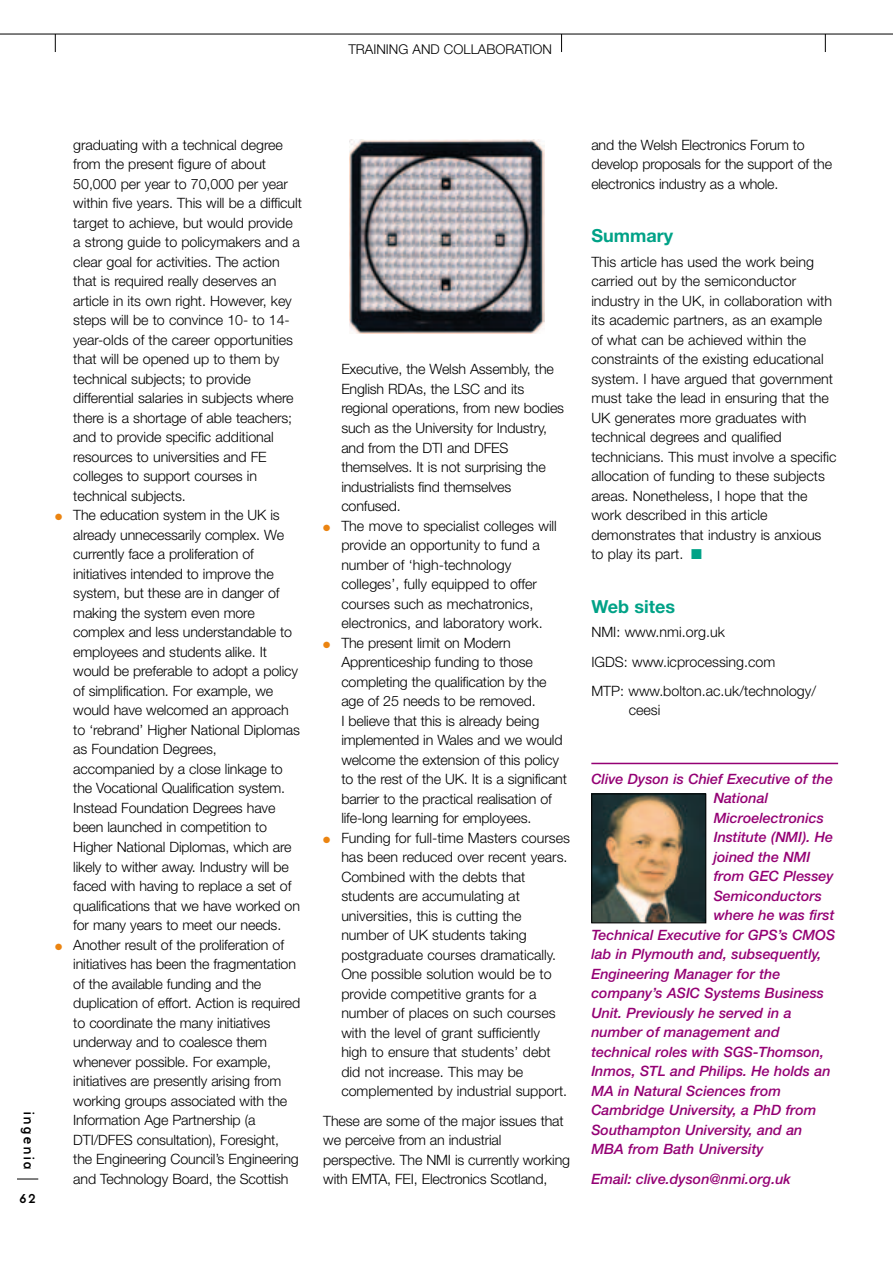
<style>
.page{position:relative;width:893px;height:1262px;background:#fff}
.page>*{position:absolute;margin:0;border:0;box-sizing:border-box;transform-origin:0 0}
.t1{font:700 18px "Helvetica Neue";color:#00a287}
.t2{font:300 14.25px/19.5px "Helvetica Neue";letter-spacing:-.01em;color:#000}
.t3{font:italic 500 14.25px "Helvetica Neue";color:#940074}
.t4{font:300 13.5px "Helvetica Neue";color:#000}
.t5{font:13.5px "Base Nine";letter-spacing:.065em;color:#000}
.s1{color:#eb8411}
.s2{color:#00a287}
</style>
<div class="page">
<hr style="left:591px;top:762px;width:247px;height:2px;background:#940074">
<hr style="left:0;top:34px;width:892px;height:1px;background:#000">
<svg style="left:17px;top:1178px;width:21px;height:1px"></svg>
<svg style="left:825px;top:34px;width:1px;height:18px"></svg>
<svg style="left:561px;top:35px;width:1px;height:17px"></svg>
<svg style="left:55px;top:34px;width:1px;height:18px"></svg>
<img style="left:349px;top:140px;width:195px;height:193px">
<img style="left:593px;top:795px;width:111px;height:126px">
<div style="left:591px;top:793px;width:115px;height:130px;border:1px solid #000"></div>
<p class="t4" style="left:348px;top:44px;width:205px">TRAINING AND COLLABORATION</p>
<p class="t5" style="left:34px;top:1111px;width:61px;rotate:90deg">ingenia</p>
<p class="t5" style="left:19px;top:1192px;width:19px">62</p>
<p class="t2" style="left:73px;top:136px;width:230px">graduating with a technical degree from the present figure of about 50,000 per year to 70,000 per year within five years. This will be a difficult target to achieve, but would provide a strong guide to policymakers and a clear goal for activities. The action that is required really deserves an article in its own right. However, key steps will be to convince 10- to 14- year-olds of the career opportunities that will be opened up to them by technical subjects; to provide differential salaries in subjects where there is a shortage of able teachers; and to provide specific additional resources to universities and FE colleges to support courses in technical subjects.</p>
<p class="t2" style="left:73px;top:507px;width:228px;text-indent:-18px"><span class="s1">●</span> The education system in the UK is already unnecessarily complex. We currently face a proliferation of initiatives intended to improve the system, but these are in danger of making the system even more complex and less understandable to employees and students alike. It would be preferable to adopt a policy of simplification. For example, we would have welcomed an approach to ‘rebrand’ Higher National Diplomas as Foundation Degrees, accompanied by a close linkage to the Vocational Qualification system.<br>Instead Foundation Degrees have been launched in competition to Higher National Diplomas, which are likely to wither away. Industry will be faced with having to replace a set of qualifications that we have worked on for many years to meet our needs.</p>
<p class="t2" style="left:73px;top:936px;width:228px;text-indent:-18px"><span class="s1">●</span> Another result of the proliferation of initiatives has been the fragmentation of the available funding and the duplication of effort. Action is required to coordinate the many initiatives underway and to coalesce them whenever possible. For example, initiatives are presently arising from working groups associated with the Information Age Partnership (a DTI/DFES consultation), Foresight, the Engineering Council’s Engineering and Technology Board, the Scottish</p>
<p class="t2" style="left:341px;top:361px;width:224px">Executive, the Welsh Assembly, the<br>English RDAs, the LSC and its regional operations, from new bodies such as the University for Industry, and from the DTI and DFES themselves. It is not surprising the industrialists find themselves confused.</p>
<p class="t2" style="left:341px;top:517px;width:217px;text-indent:-18px"><span class="s1">●</span> The move to specialist colleges will provide an opportunity to fund a number of ‘high-technology colleges’, fully equipped to offer courses such as mechatronics, electronics, and laboratory work.</p>
<p class="t2" style="left:341px;top:634px;width:227px;text-indent:-18px"><span class="s1">●</span> The present limit on Modern Apprenticeship funding to those completing the qualification by the age of 25 needs to be removed.<br>I believe that this is already being implemented in Wales and we would welcome the extension of this policy to the rest of the UK. It is a significant barrier to the practical realisation of life-long learning for employees.</p>
<p class="t2" style="left:341px;top:829px;width:230px;text-indent:-18px"><span class="s1">●</span> Funding for full-time Masters courses has been reduced over recent years.<br>Combined with the debts that students are accumulating at universities, this is cutting the number of UK students taking postgraduate courses dramatically.<br>One possible solution would be to provide competitive grants for a number of places on such courses with the level of grant sufficiently<br>high to ensure that students’ debt did not increase. This may be complemented by industrial support.</p>
<p class="t2" style="left:323px;top:1112px;width:248px">These are some of the major issues that we perceive from an industrial perspective. The NMI is currently working with EMTA, FEI, Electronics Scotland,</p>
<p class="t2" style="left:591px;top:136px;width:242px">and the Welsh Electronics Forum to develop proposals for the support of the electronics industry as a whole.</p>
<p class="t1" style="left:591px;top:229px;width:83px">Summary</p>
<p class="t2" style="left:591px;top:253px;width:247px">This article has used the work being carried out by the semiconductor industry in the UK, in collaboration with its academic partners, as an example of what can be achieved within the constraints of the existing educational system. I have argued that government must take the lead in ensuring that the UK generates more graduates with technical degrees and qualified technicians. This must involve a specific allocation of funding to these subjects areas. Nonetheless, I hope that the work described in this article demonstrates that industry is anxious to play its part. <span class="s2">■</span></p>
<p class="t1" style="left:591px;top:600px;width:85px">Web sites</p>
<p class="t2" style="left:591px;top:619px;width:226px;line-height:29.2px">NMI: www.nmi.org.uk<br>IGDS: www.icprocessing.com<br>MTP: www.bolton.ac.uk/technology/</p>
<p class="t2" style="left:628px;top:702px;width:33px">ceesi</p>
<p class="t3" style="left:591px;top:773px;width:243px">Clive Dyson is Chief Executive of the</p>
<p class="t3" style="left:713px;top:793px;width:56px">National</p>
<p class="t3" style="left:713px;top:812px;width:112px">Microelectronics</p>
<p class="t3" style="left:713px;top:832px;width:121px">Institute (NMI). He</p>
<p class="t3" style="left:713px;top:851px;width:98px">joined the NMI</p>
<p class="t3" style="left:713px;top:871px;width:121px">from GEC Plessey</p>
<p class="t3" style="left:713px;top:890px;width:110px">Semiconductors</p>
<p class="t3" style="left:713px;top:910px;width:122px">where he was first</p>
<p class="t3" style="left:591px;top:929px;width:245px">Technical Executive for GPS’s CMOS</p>
<p class="t3" style="left:591px;top:949px;width:232px">lab in Plymouth and, subsequently,</p>
<p class="t3" style="left:591px;top:968px;width:190px">Engineering Manager for the</p>
<p class="t3" style="left:591px;top:988px;width:234px">company’s ASIC Systems Business</p>
<p class="t3" style="left:591px;top:1007px;width:202px">Unit. Previously he served in a</p>
<p class="t3" style="left:591px;top:1027px;width:190px">number of management and</p>
<p class="t3" style="left:591px;top:1046px;width:234px">technical roles with SGS-Thomson,</p>
<p class="t3" style="left:591px;top:1066px;width:241px">Inmos, STL and Philips. He holds an</p>
<p class="t3" style="left:591px;top:1085px;width:191px">MA in Natural Sciences from</p>
<p class="t3" style="left:591px;top:1105px;width:227px">Cambridge University, a PhD from</p>
<p class="t3" style="left:591px;top:1124px;width:212px">Southampton University, and an</p>
<p class="t3" style="left:591px;top:1144px;width:174px">MBA from Bath University</p>
<p class="t3" style="left:591px;top:1173px;width:201px">Email: clive.dyson@nmi.org.uk</p>
</div>
